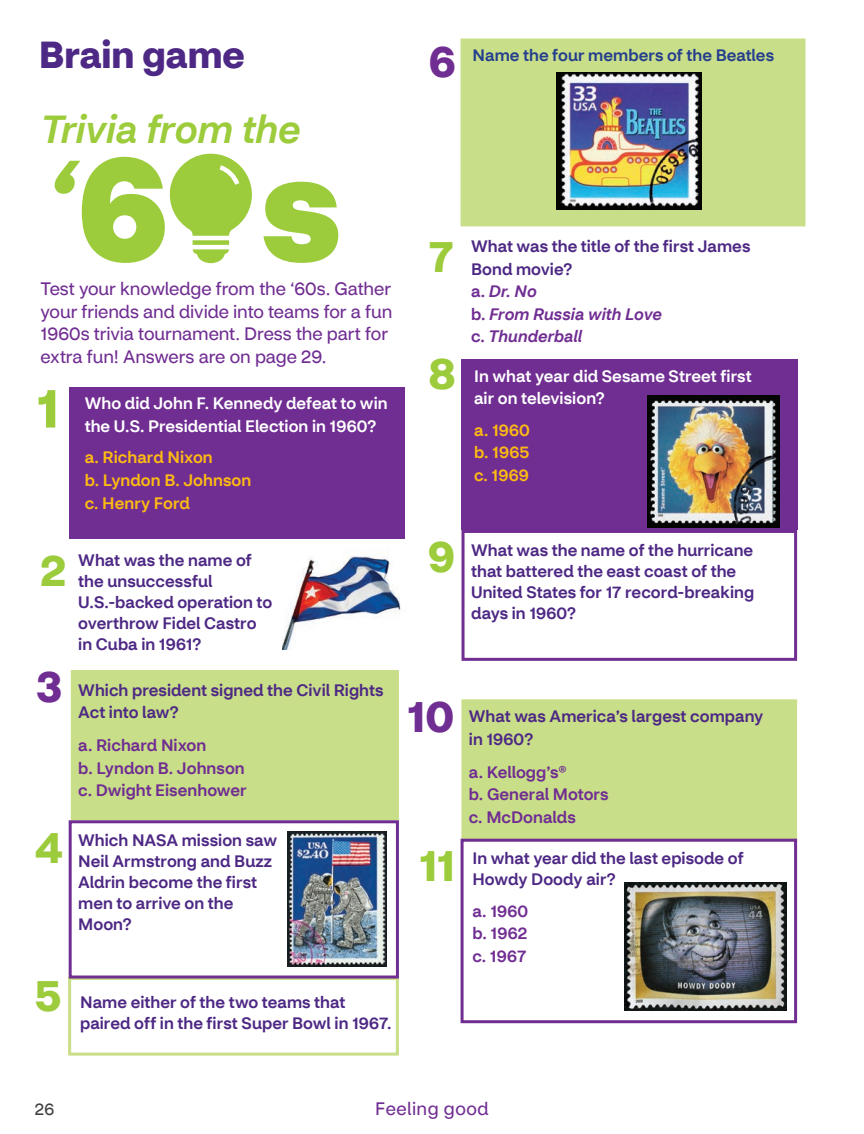
<style>
.page{position:relative;width:864px;height:1134px;background:#fff}
.page>*{position:absolute;margin:0;border:0;box-sizing:border-box;transform-origin:0 0}
.t1{font:900 145.5px "CVS Health Sans";color:#9ccb3b}
.t2{font:italic 500 127.5px "CVS Health Sans";color:#9ccb3b}
.t3{font:700 54px "CVS Health Sans";color:#9ccb3b}
.t4{font:700 43.5px "CVS Health Sans";color:#9ccb3b}
.t5{font:700 43.5px "CVS Health Sans";color:#702d92}
.t6{font:italic 500 39px "CVS Health Sans";letter-spacing:-.01em;color:#9ccb3b}
.t7{font:700 37.5px "CVS Health Sans";color:#4d2884}
.t8{font:18px/22.5px "CVS Health Sans";letter-spacing:-.005em;color:#702d92}
.t9{font:18px "CVS Health Sans";letter-spacing:.025em;color:#702d92}
.t10{font:500 16.5px/21px "CVS Health Sans";letter-spacing:.005em;color:#4d2884}
.t11{font:500 16.5px/22.5px "CVS Health Sans";letter-spacing:.005em;color:#fff}
.t12{font:500 16.5px "CVS Health Sans";letter-spacing:.005em;color:#702d92}
.t13{font:500 16.5px "CVS Health Sans";letter-spacing:.005em;color:#fcba13}
.t14{font:italic 500 16.5px "CVS Health Sans";letter-spacing:.005em;color:#702d92}
.t15{font:500 16.5px "CVS Health Sans";letter-spacing:.005em;color:#253f8e}
.t16{font:16.5px "CVS Health Sans";color:#3e3e3f}
.s1{font-style:normal}
</style>
<div class="page">
<div style="left:69px;top:387px;width:336px;height:152px;background:#702d92"></div>
<div style="left:71px;top:670px;width:328px;height:150px;background:#c8de88"></div>
<img style="left:282px;top:553px;width:119px;height:96px">
<div style="left:461px;top:39px;width:345px;height:187px;background:#c8de88"></div>
<div style="left:68px;top:977px;width:331px;height:79px;border:3px solid #c8de88"></div>
<img style="left:557px;top:72px;width:145px;height:138px">
<div style="left:69px;top:820px;width:330px;height:159px;border:3px solid #702d92"></div>
<div style="left:461px;top:360px;width:336px;height:170px;background:#702d92"></div>
<div style="left:462px;top:530px;width:335px;height:131px;border:3px solid #702d92"></div>
<div style="left:461px;top:699px;width:336px;height:142px;background:#c8de88;border:3px solid #c8de88"></div>
<div style="left:461px;top:839px;width:336px;height:184px;border:3px solid #702d92"></div>
<img style="left:625px;top:883px;width:162px;height:127px">
<img style="left:648px;top:396px;width:132px;height:132px">
<img style="left:288px;top:831px;width:98px;height:136px">
<svg style="left:169px;top:153px;width:83px;height:110px"></svg>
<h2 class="t7" style="left:39px;top:31px;width:207px">Brain game</h2>
<p class="t6" style="left:40px;top:105px;width:262px">Trivia from the</p>
<p class="t2" style="left:40px;top:128px;width:35px">‘</p>
<p class="t1" style="left:79px;top:116px;width:263px">6 s</p>
<p class="t8" style="left:40px;top:278px;width:352px">Test your knowledge from the ‘60s. Gather</p>
<p class="t8" style="left:40px;top:300px;width:353px">your friends and divide into teams for a fun<br>1960s trivia tournament. Dress the part for extra fun! Answers are on page 29.</p>
<p class="t3" style="left:36px;top:375px;width:25px">1</p>
<p class="t11" style="left:85px;top:393px;width:304px">Who did John F. Kennedy defeat to win the U.S. Presidential Election in 1960?</p>
<p class="t13" style="left:85px;top:447px;width:130px">a. Richard Nixon</p>
<p class="t13" style="left:85px;top:470px;width:168px">b. Lyndon B. Johnson</p>
<p class="t13" style="left:85px;top:492px;width:107px">c. Henry Ford</p>
<p class="t4" style="left:40px;top:543px;width:27px">2</p>
<p class="t10" style="left:78px;top:550px;width:196px">What was the name of the unsuccessful<br>U.S.-backed operation to overthrow Fidel Castro in Cuba in 1961?</p>
<p class="t5" style="left:36px;top:659px;width:28px">3</p>
<p class="t10" style="left:78px;top:679px;width:307px;line-height:22.5px">Which president signed the Civil Rights<br>Act into law?</p>
<p class="t12" style="left:78px;top:735px;width:130px">a. Richard Nixon</p>
<p class="t12" style="left:78px;top:758px;width:168px">b. Lyndon B. Johnson</p>
<p class="t12" style="left:78px;top:780px;width:170px">c. Dwight Eisenhower</p>
<p class="t4" style="left:35px;top:820px;width:29px">4</p>
<p class="t10" style="left:78px;top:830px;width:200px">Which NASA mission saw<br>Neil Armstrong and Buzz<br>Aldrin become the first men to arrive on the<br>Moon?</p>
<p class="t4" style="left:35px;top:968px;width:28px">5</p>
<p class="t10" style="left:80px;top:992px;width:313px">Name either of the two teams that paired off in the first Super Bowl in 1967.</p>
<p class="t5" style="left:429px;top:34px;width:28px">6</p>
<p class="t15" style="left:472px;top:45px;width:303px">Name the four members of the Beatles</p>
<p class="t4" style="left:429px;top:230px;width:28px">7</p>
<p class="t10" style="left:471px;top:235px;width:281px;line-height:22.5px">What was the title of the first James<br>Bond movie?</p>
<p class="t14" style="left:471px;top:281px;width:67px"><span class="s1">a.</span> Dr. No</p>
<p class="t14" style="left:471px;top:304px;width:192px"><span class="s1">b.</span> From Russia with Love</p>
<p class="t14" style="left:471px;top:326px;width:113px"><span class="s1">c.</span> Thunderball</p>
<p class="t4" style="left:429px;top:347px;width:28px">8</p>
<p class="t11" style="left:474px;top:365px;width:279px">In what year did Sesame Street first air on television?</p>
<p class="t13" style="left:474px;top:420px;width:57px">a. 1960</p>
<p class="t13" style="left:474px;top:442px;width:57px">b. 1965</p>
<p class="t13" style="left:474px;top:465px;width:56px">c. 1969</p>
<p class="t4" style="left:428px;top:530px;width:28px">9</p>
<p class="t10" style="left:471px;top:540px;width:285px">What was the name of the hurricane that battered the east coast of the<br>United States for 17 record-breaking days in 1960?</p>
<p class="t5" style="left:407px;top:689px;width:48px">10</p>
<p class="t10" style="left:469px;top:705px;width:296px;line-height:22.5px">What was America’s largest company in 1960?</p>
<p class="t12" style="left:469px;top:762px;width:99px">a. Kellogg’s®</p>
<p class="t12" style="left:469px;top:784px;width:141px">b. General Motors</p>
<p class="t12" style="left:469px;top:807px;width:109px">c. McDonalds</p>
<p class="t4" style="left:419px;top:838px;width:38px">11</p>
<p class="t10" style="left:472px;top:848px;width:273px">In what year did the last episode of<br>Howdy Doody air?</p>
<p class="t12" style="left:472px;top:901px;width:57px">a. 1960</p>
<p class="t12" style="left:472px;top:923px;width:56px">b. 1962</p>
<p class="t12" style="left:472px;top:946px;width:55px">c. 1967</p>
<p class="t16" style="left:35px;top:1099px;width:21px">26</p>
<p class="t9" style="left:375px;top:1098px;width:115px">Feeling good</p>
</div>
